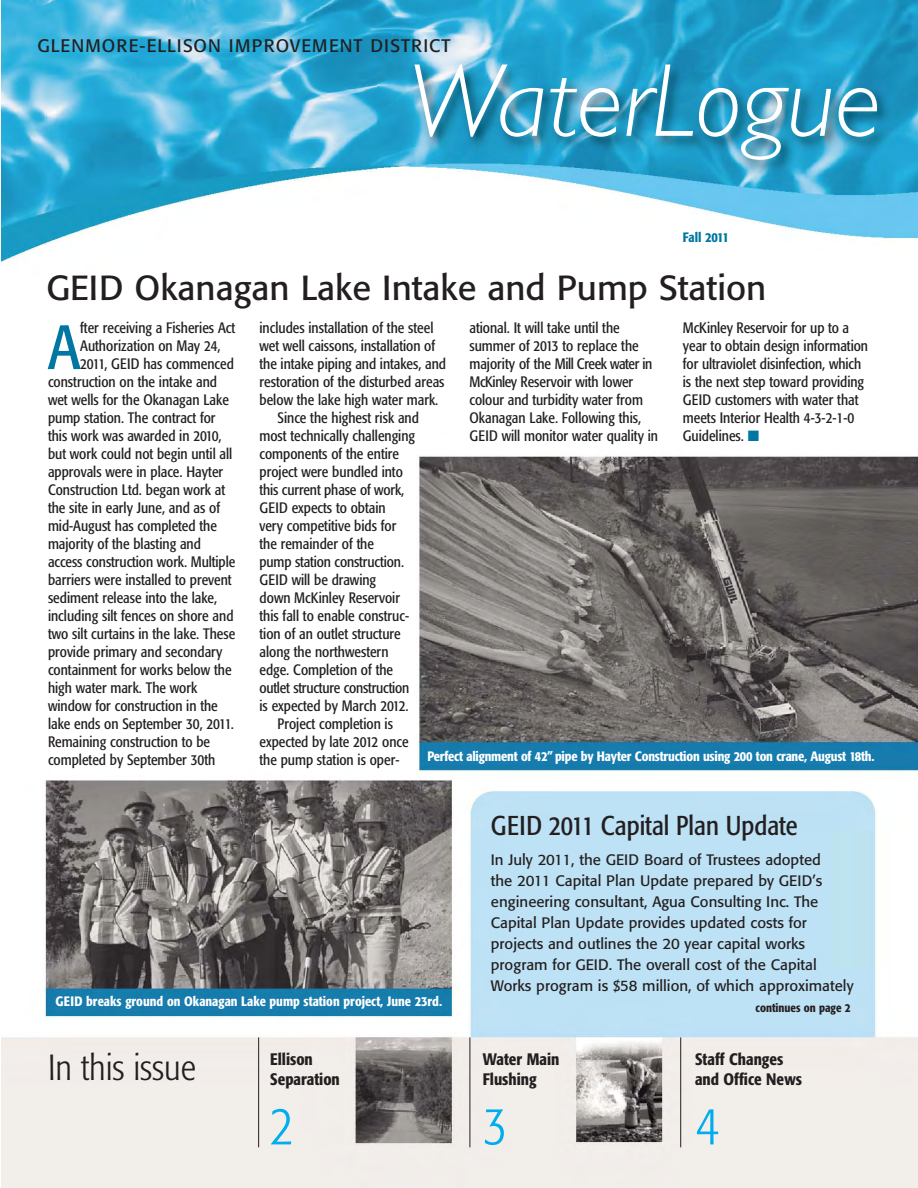
<style>
.page{position:relative;width:918px;height:1188px;background:#fff}
.page>*{position:absolute;margin:0;border:0;box-sizing:border-box;transform-origin:0 0}
.t1{font:italic 300 104.55px "Gill Sans";color:#fff}
.t2{font:condensed 61.95px "Formata";color:#0076a3}
.t3{font:300 condensed 54px "Formata";color:#00adef}
.t4{font:300 condensed 36px "Formata";color:#231f20}
.t5{font:34.5px "Formata";color:#231f20}
.t6{font:condensed 27px "Formata";color:#231f20}
.t7{font:18px "Formata";letter-spacing:.06em;color:#231f20}
.t8{font:500 condensed 16.5px/19.8px "Formata";color:#231f20}
.t9{font:condensed 15px/18px "Formata";color:#231f20}
.t10{font:15px/21px "Formata";color:#231f20}
.t11{font:500 condensed 13.5px "Formata";letter-spacing:-.015em;color:#fff}
.t12{font:500 condensed 13.5px "Formata";letter-spacing:-.015em;color:#0076a3}
.t13{font:500 condensed 12px "Formata";color:#231f20}
.s1{color:#0076a3}
</style>
<div class="page">
<img style="left:1px;top:1px;width:917px;height:1186px">
<img style="left:378px;top:43px;width:540px;height:207px">
<hr style="left:258px;top:1037px;width:1px;height:110px;background:#231f20">
<hr style="left:470px;top:1037px;width:1px;height:110px;background:#231f20">
<hr style="left:680px;top:1037px;width:1px;height:110px;background:#231f20">
<p class="t7" style="left:38px;top:37px;width:415px">GLENMORE-ELLISON IMPROVEMENT DISTRICT</p>
<h1 class="t1" style="left:407px;top:65px;width:476px">WaterLogue</h1>
<p class="t12" style="left:683px;top:232px;width:48px">Fall 2011</p>
<h3 class="t5" style="left:46px;top:272px;width:721px">GEID Okanagan Lake Intake and Pump Station</h3>
<h2 class="t2" style="left:48px;top:322px;width:34px">A</h2>
<p class="t9" style="left:80px;top:320px;width:157px">fter receiving a Fisheries Act</p>
<p class="t9" style="left:80px;top:338px;width:142px">Authorization on May 24,</p>
<p class="t9" style="left:80px;top:356px;width:155px">2011, GEID has commenced</p>
<p class="t9" style="left:48px;top:374px;width:171px">construction on the intake and</p>
<p class="t9" style="left:48px;top:392px;width:182px">wet wells for the Okanagan Lake</p>
<p class="t9" style="left:48px;top:410px;width:169px">pump station. The contract for</p>
<p class="t9" style="left:48px;top:428px;width:175px">this work was awarded in 2010,</p>
<p class="t9" style="left:48px;top:446px;width:186px">but work could not begin until all</p>
<p class="t9" style="left:48px;top:464px;width:177px">approvals were in place. Hayter</p>
<p class="t9" style="left:48px;top:482px;width:179px">Construction Ltd. began work at</p>
<p class="t9" style="left:48px;top:500px;width:174px">the site in early June, and as of</p>
<p class="t9" style="left:48px;top:518px;width:170px">mid-August has completed the</p>
<p class="t9" style="left:48px;top:536px;width:154px">majority of the blasting and</p>
<p class="t9" style="left:48px;top:554px;width:189px">access construction work. Multiple</p>
<p class="t9" style="left:48px;top:572px;width:185px">barriers were installed to prevent</p>
<p class="t9" style="left:48px;top:590px;width:171px">sediment release into the lake,</p>
<p class="t9" style="left:48px;top:608px;width:187px">including silt fences on shore and</p>
<p class="t9" style="left:48px;top:626px;width:189px">two silt curtains in the lake. These</p>
<p class="t9" style="left:48px;top:644px;width:176px">provide primary and secondary</p>
<p class="t9" style="left:48px;top:662px;width:185px">containment for works below the</p>
<p class="t9" style="left:48px;top:680px;width:151px">high water mark. The work</p>
<p class="t9" style="left:48px;top:698px;width:171px">window for construction in the</p>
<p class="t9" style="left:48px;top:716px;width:187px">lake ends on September 30, 2011.</p>
<p class="t9" style="left:48px;top:734px;width:164px">Remaining construction to be</p>
<p class="t9" style="left:48px;top:752px;width:169px">completed by September 30th</p>
<p class="t9" style="left:259px;top:320px;width:175px">includes installation of the steel</p>
<p class="t9" style="left:259px;top:338px;width:177px">wet well caissons, installation of</p>
<p class="t9" style="left:259px;top:356px;width:188px">the intake piping and intakes, and</p>
<p class="t9" style="left:259px;top:374px;width:187px">restoration of the disturbed areas</p>
<p class="t9" style="left:259px;top:392px;width:180px">below the lake high water mark.</p>
<p class="t9" style="left:277px;top:410px;width:143px">Since the highest risk and</p>
<p class="t9" style="left:259px;top:428px;width:157px">most technically challenging</p>
<p class="t9" style="left:259px;top:446px;width:141px">components of the entire</p>
<p class="t9" style="left:259px;top:464px;width:145px">project were bundled into</p>
<p class="t9" style="left:259px;top:482px;width:146px">this current phase of work,</p>
<p class="t9" style="left:259px;top:500px;width:128px">GEID expects to obtain</p>
<p class="t9" style="left:259px;top:518px;width:139px">very competitive bids for</p>
<p class="t9" style="left:259px;top:536px;width:116px">the remainder of the</p>
<p class="t9" style="left:259px;top:554px;width:146px">pump station construc tion.</p>
<p class="t9" style="left:259px;top:572px;width:118px">GEID will be drawing</p>
<p class="t9" style="left:259px;top:590px;width:142px">down McKinley Reservoir</p>
<p class="t9" style="left:259px;top:608px;width:151px">this fall to enable construc -</p>
<p class="t9" style="left:259px;top:626px;width:143px">tion of an outlet structure</p>
<p class="t9" style="left:259px;top:644px;width:131px">along the northwestern</p>
<p class="t9" style="left:259px;top:662px;width:135px">edge. Completion of the</p>
<p class="t9" style="left:259px;top:680px;width:151px">outlet structure construction</p>
<p class="t9" style="left:259px;top:698px;width:151px">is expected by March 2012.</p>
<p class="t9" style="left:277px;top:716px;width:117px">Project completion is</p>
<p class="t9" style="left:259px;top:734px;width:151px">expected by late 2012 once</p>
<p class="t9" style="left:259px;top:752px;width:141px">the pump station is oper -</p>
<p class="t9" style="left:683px;top:320px;width:187px">McKinley Reservoir for up to a year to obtain design information for ultraviolet disinfection, which is the next step toward providing<br>GEID customers with water that meets Interior Health 4-3-2-1-0<br>Guidelines. <span class="s1">■</span></p>
<p class="t9" style="left:469px;top:320px;width:190px">ational. It will take until the summer of 2013 to replace the majority of the Mill Creek water in<br>McKinley Reservoir with lower colour and turbidity water from<br>Okanagan Lake. Following this,<br>GEID will monitor water quality in</p>
<p class="t11" style="left:427px;top:751px;width:449px">Perfect alignment of 42” pipe by Hayter Construction using 200 ton crane, August 18th.</p>
<p class="t11" style="left:56px;top:996px;width:388px">GEID breaks ground on Okanagan Lake pump station project, June 23rd.</p>
<h3 class="t4" style="left:48px;top:1053px;width:149px">In this issue</h3>
<p class="t8" style="left:270px;top:1051px;width:71px">Ellison<br>Separation</p>
<h3 class="t6" style="left:491px;top:814px;width:308px">GEID 2011 Capital Plan Update</h3>
<p class="t10" style="left:491px;top:850px;width:364px">In July 2011, the GEID Board of Trustees adopted<br>the 2011 Capital Plan Update prepared by GEID’s engineering consultant, Agua Consulting Inc. The Capital Plan Update provides updated costs for projects and outlines the 20 year capital works program for GEID. The overall cost of the Capital Works program is $58 million, of which approxi mately</p>
<p class="t8" style="left:483px;top:1051px;width:78px">Water Main<br>Flushing</p>
<p class="t13" style="left:756px;top:1002px;width:97px">continues on page 2</p>
<p class="t8" style="left:695px;top:1051px;width:108px">Staff Changes and Office News</p>
<h3 class="t3" style="left:270px;top:1103px;width:25px">2</h3>
<h3 class="t3" style="left:696px;top:1103px;width:25px">4</h3>
<h3 class="t3" style="left:484px;top:1103px;width:25px">3</h3>
</div>
